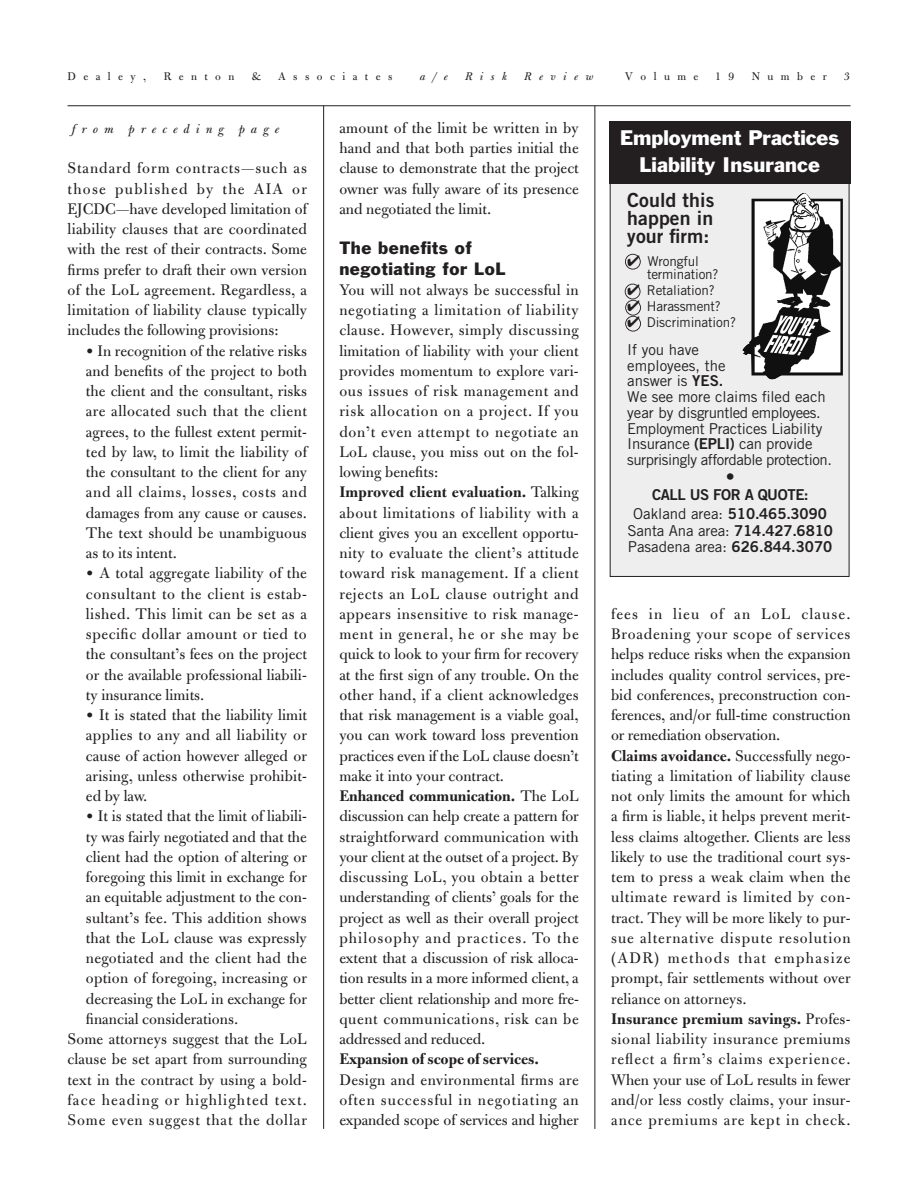
<style>
.page{position:relative;width:918px;height:1188px;background:#fff}
.page>*{position:absolute;margin:0;border:0;box-sizing:border-box;transform-origin:0 0}
.t1{font:19.5px/27px "Franklin Gothic";color:#fff;text-align:center}
.t2{font:19.5px/18px "Trade Gothic Bold Two";letter-spacing:.005em;color:#231f20;text-align:justify}
.t3{font:18px "Trade Gothic";color:#231f20}
.t4{font:16.5px/20.2px "Bulmer";letter-spacing:.01em;color:#231f20;text-align:justify}
.t5{font:16.5px/20.2px "Franklin Gothic";letter-spacing:.03em;color:#231f20}
.t6{font:16.5px "Bulmer";letter-spacing:.07em;color:#231f20}
.t7{font:16.5px "Bulmer";letter-spacing:.055em;color:#231f20}
.t8{font:700 16.5px "Bulmer";letter-spacing:-.005em;color:#231f20}
.t9{font:15px/15.8px "Trade Gothic";letter-spacing:-.01em;color:#231f20}
.t10{font:15px "Trade Gothic Bold Two";letter-spacing:-.025em;color:#231f20}
.t11{font:13.5px/13.5px "Trade Gothic";letter-spacing:-.01em;color:#231f20}
.t12{font:italic 13.5px "Bulmer";letter-spacing:.44em;color:#231f20}
.t13{font:12px "Bulmer";letter-spacing:.62em;color:#231f20}
.t14{font:italic 12px "Bulmer";letter-spacing:.62em;color:#231f20}
.s1{font-weight:700}
.s2{font-family:"Trade Gothic Bold Two"}
.s3{font-family:"Trade Gothic";font-weight:700}
</style>
<div class="page">
<hr style="left:68px;top:105px;width:783px;height:1px;background:#231f20">
<hr style="left:323px;top:106px;width:1px;height:1023px;background:#231f20">
<hr style="left:595px;top:106px;width:1px;height:1023px;background:#231f20">
<div style="left:610px;top:183px;width:239px;height:393px;background:#eeeeef"></div>
<img style="left:742px;top:193px;width:101px;height:187px">
<div style="left:609px;top:121px;width:241px;height:63px;background:#231f20"></div>
<svg style="left:625px;top:254px;width:16px;height:16px"></svg>
<svg style="left:625px;top:284px;width:16px;height:48px"></svg>
<p class="t13" style="left:68px;top:72px;width:80px">Dealey,</p>
<p class="t13" style="left:164px;top:72px;width:72px">Renton</p>
<p class="t13" style="left:252px;top:72px;width:11px">&amp;</p>
<p class="t13" style="left:278px;top:72px;width:116px">Associates</p>
<p class="t14" style="left:420px;top:72px;width:30px">a/e</p>
<p class="t14" style="left:465px;top:72px;width:43px">Risk</p>
<p class="t14" style="left:524px;top:72px;width:71px">Review</p>
<p class="t13" style="left:625px;top:72px;width:75px">Volume</p>
<p class="t13" style="left:715px;top:72px;width:21px">1 9</p>
<p class="t13" style="left:752px;top:72px;width:77px">Number</p>
<p class="t13" style="left:844px;top:72px;width:7px">3</p>
<p class="t12" style="left:72px;top:124px;width:209px">from preceding page</p>
<p class="t4" style="left:68px;top:160px;width:241px">Standard form contracts—such as those published by the AIA or EJCDC—have developed limitation of liability clauses that are coordinated with the rest of their contracts. Some firms prefer to draft their own version of the LoL agreement. Regardless, a limitation of liability clause typically includes the following provisions:</p>
<p class="t4" style="left:86px;top:342px;width:223px">• In recognition of the relative risks and benefits of the project to both the client and the consultant, risks are allocated such that the client agrees, to the fullest extent permit&shy;ted by law, to limit the liability of the consultant to the client for any and all claims, losses, costs and damages from any cause or causes.<br>The text should be unambiguous as to its intent.</p>
<p class="t4" style="left:86px;top:565px;width:223px">• A total aggregate liability of the consultant to the client is estab&shy;lished. This limit can be set as a specific dollar amount or tied to the consultant’s fees on the project or the available professional liabili&shy;ty insurance limits.</p>
<p class="t4" style="left:86px;top:706px;width:223px">• It is stated that the liability limit applies to any and all liability or cause of action however alleged or arising, unless otherwise prohibit&shy;ed by law.</p>
<p class="t4" style="left:86px;top:808px;width:223px">• It is stated that the limit of liabili-</p>
<p class="t4" style="left:86px;top:828px;width:223px">ty was fairly negotiated and that the</p>
<p class="t4" style="left:86px;top:848px;width:223px">client had the option of altering or</p>
<p class="t4" style="left:86px;top:868px;width:222px">foregoing this limit in exchange for</p>
<p class="t4" style="left:86px;top:889px;width:223px">an equitable adjustment to the con-</p>
<p class="t4" style="left:86px;top:909px;width:223px">sultant’s fee. This addition shows</p>
<p class="t4" style="left:86px;top:929px;width:223px">that the LoL clause was expressly</p>
<p class="t4" style="left:86px;top:949px;width:223px">negotiated and the client had the</p>
<p class="t4" style="left:86px;top:970px;width:223px">option of foregoing, increasing or</p>
<p class="t4" style="left:86px;top:990px;width:223px">decreasing the LoL in exchange for</p>
<p class="t4" style="left:86px;top:1010px;width:154px">financial considerations.</p>
<p class="t4" style="left:68px;top:1030px;width:241px">Some attorneys suggest that the LoL</p>
<p class="t4" style="left:68px;top:1051px;width:241px">clause be set apart from surrounding</p>
<p class="t4" style="left:68px;top:1071px;width:241px">text in the contract by using a bold-</p>
<p class="t6" style="left:68px;top:1094px;width:241px">face heading or highlighted text.</p>
<p class="t7" style="left:68px;top:1114px;width:241px">Some even suggest that the dollar</p>
<p class="t4" style="left:339px;top:119px;width:241px">amount of the limit be written in by hand and that both parties initial the clause to demonstrate that the project owner was fully aware of its presence and negotiated the limit.</p>
<p class="t5" style="left:339px;top:239px;width:168px">The benefits of negotiating for LoL</p>
<p class="t4" style="left:339px;top:281px;width:241px;text-align:left">You will not always be successful in negotiating a limitation of liability clause. However, simply discussing limitation of liability with your client provides momentum to explore vari&shy;ous issues of risk management and risk allocation on a project. If you don’t even attempt to negotiate an LoL clause, you miss out on the fol&shy;lowing benefits:<br><span class="s1">Improved client evaluation.</span> Talking about limitations of liability with a client gives you an excellent opportu&shy;nity to evaluate the client’s attitude toward risk management. If a client rejects an LoL clause outright and appears insensitive to risk manage&shy;ment in general, he or she may be quick to look to your firm for recovery at the first sign of any trouble. On the other hand, if a client acknowledges that risk management is a viable goal, you can work toward loss prevention practices even if the LoL clause doesn’t make it into your contract.<br><span class="s1">Enhanced communication.</span> The LoL discussion can help create a pattern for straightforward communication with your client at the outset of a project. By discussing LoL, you obtain a better understanding of clients’ goals for the project as well as their overall project philosophy and practices. To the extent that a discussion of risk alloca&shy;tion results in a more informed client, a better client relationship and more fre&shy;quent communications, risk can be addressed and reduced.</p>
<p class="t8" style="left:339px;top:1053px;width:201px">Expansion of scope of services.</p>
<p class="t4" style="left:339px;top:1071px;width:241px">Design and environmental firms are often successful in negotiating an expanded scope of services and higher</p>
<p class="t1" style="left:620px;top:126px;width:221px">Employment Practices<br>Liability Insurance</p>
<p class="t2" style="left:627px;top:192px;width:89px">Could this happen in your firm:</p>
<p class="t11" style="left:647px;top:256px;width:73px;text-indent:-20px">✔ Wrongful termination?</p>
<p class="t11" style="left:627px;top:285px;width:89px">✔ Retaliation?</p>
<p class="t11" style="left:627px;top:301px;width:95px">✔ Harassment?</p>
<p class="t11" style="left:627px;top:317px;width:110px">✔ Discrimination?</p>
<p class="t9" style="left:627px;top:343px;width:206px">If you have<br>employees, the<br>answer is <span class="s2">YES.<br></span>We see more claims filed each year by disgruntled employees.<br>Employment Practices Liability<br>Insurance <span class="s2">(EPLI)</span> can provide surprisingly affordable protection.</p>
<p class="t3" style="left:726px;top:470px;width:10px">•</p>
<p class="t10" style="left:652px;top:489px;width:158px">CALL US FOR A QUOTE<span class="s3">:</span></p>
<p class="t9" style="left:627px;top:507px;width:207px;line-height:16.5px;text-align:center">Oakland area: <span class="s2">510.465.3090<br></span>Santa Ana area: <span class="s2">714.427.6810<br></span>Pasadena area: <span class="s2">626.844.3070</span></p>
<p class="t4" style="left:611px;top:605px;width:241px;text-align:left">fees in lieu of an LoL clause.<br>Broadening your scope of services helps reduce risks when the expansion includes quality control services, pre&shy;bid conferences, preconstruction con&shy;ferences, and/or full-time construction or remediation observation.<br><span class="s1">Claims avoidance.</span> Successfully nego&shy;tiating a limitation of liability clause not only limits the amount for which a firm is liable, it helps prevent merit&shy;less claims altogether. Clients are less likely to use the traditional court sys&shy;tem to press a weak claim when the ultimate reward is limited by con&shy;tract. They will be more likely to pur&shy;sue alternative dispute resolution (ADR) methods that emphasize prompt, fair settlements without over reliance on attorneys.<br><span class="s1">Insurance premium savings.</span> Profes&shy;sional liability insurance premiums reflect a firm’s claims experience.<br>When your use of LoL results in fewer and/or less costly claims, your insur&shy;ance premiums are kept in check.</p>
</div>
